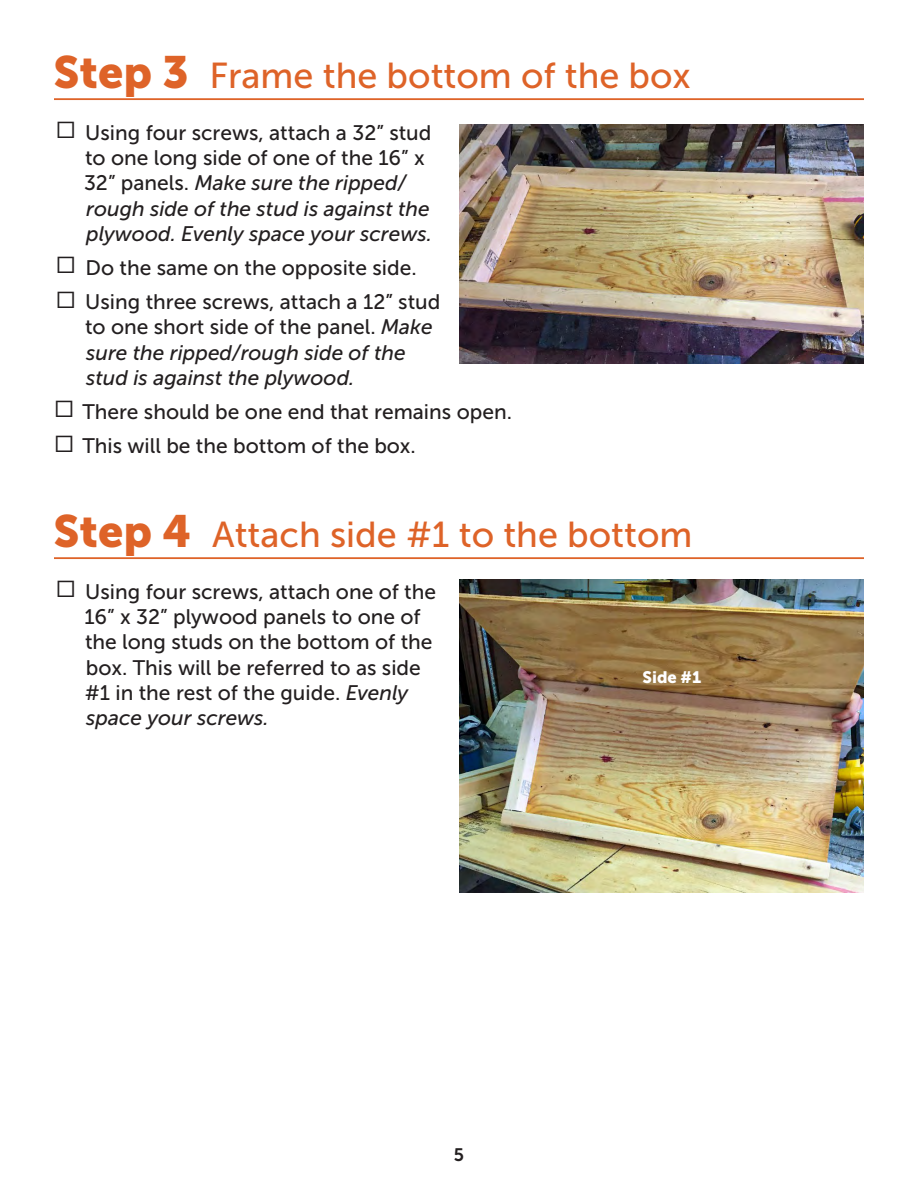
<style>
.page{position:relative;width:918px;height:1188px;background:#fff}
.page>*{position:absolute;margin:0;border:0;box-sizing:border-box;transform-origin:0 0}
.Heading{font:36px "Museo Sans 500";color:#de6328}
.t1{font:21px/25.2px "Museo Sans 500";color:#231f20}
.t2{font:italic 21px/25.2px "Museo Sans 500";color:#231f20}
.t3{font:18px "Museo Sans 700";color:#231f20}
.t4{font:16.5px "Museo Sans 900";color:#fff}
.s1{font-family:"Museo Sans 900";font-size:45px}
.s2{font-family:"Proxima Nova";font-style:normal;font-size:28.5px}
.s3{font-style:normal}
.s4{font-family:"Proxima Nova";font-size:28.5px}
.s5{font-style:italic}
</style>
<div class="page">
<hr style="left:54px;top:98px;width:810px;height:2px;background:#de6328">
<hr style="left:54px;top:557px;width:810px;height:2px;background:#de6328">
<img style="left:459px;top:125px;width:405px;height:238px">
<img style="left:459px;top:579px;width:405px;height:313px">
<p class="Heading" style="left:54px;top:56px;width:639px"><span class="s1">Step 3</span> Frame the bottom of the box</p>
<p class="t2" style="left:84px;top:120px;width:349px;text-indent:-27px"><span class="s2">☐</span> <span class="s3">Using four screws, attach a 32” stud to one long side of one of the 16” x 32” panels.</span> Make sure the ripped/ rough side of the stud is against the plywood. Evenly space your screws.</p>
<p class="t1" style="left:57px;top:255px;width:362px"><span class="s4">☐</span> Do the same on the opposite side.</p>
<p class="t1" style="left:85px;top:289px;width:357px;text-indent:-28px"><span class="s4">☐</span> Using three screws, attach a 12” stud to one short side of the panel. <span class="s5">Make sure the ripped/rough side of the stud is against the plywood.</span></p>
<p class="t1" style="left:55px;top:399px;width:459px"><span class="s4">☐</span> There should be one end that remains open.</p>
<p class="t1" style="left:55px;top:433px;width:363px"><span class="s4">☐</span> This will be the bottom of the box.</p>
<p class="Heading" style="left:54px;top:515px;width:640px"><span class="s1">Step 4</span> Attach side #1 to the bottom</p>
<p class="t1" style="left:84px;top:579px;width:353px;text-indent:-28px"><span class="s4">☐</span> Using four screws, attach one of the<br>16” x 32” plywood panels to one of the long studs on the bottom of the box. This will be referred to as side #1 in the rest of the guide. <span class="s5">Evenly space your screws.</span></p>
<p class="t4" style="left:642px;top:668px;width:60px">Side #1</p>
<p class="t3" style="left:454px;top:1145px;width:12px">5</p>
</div>
